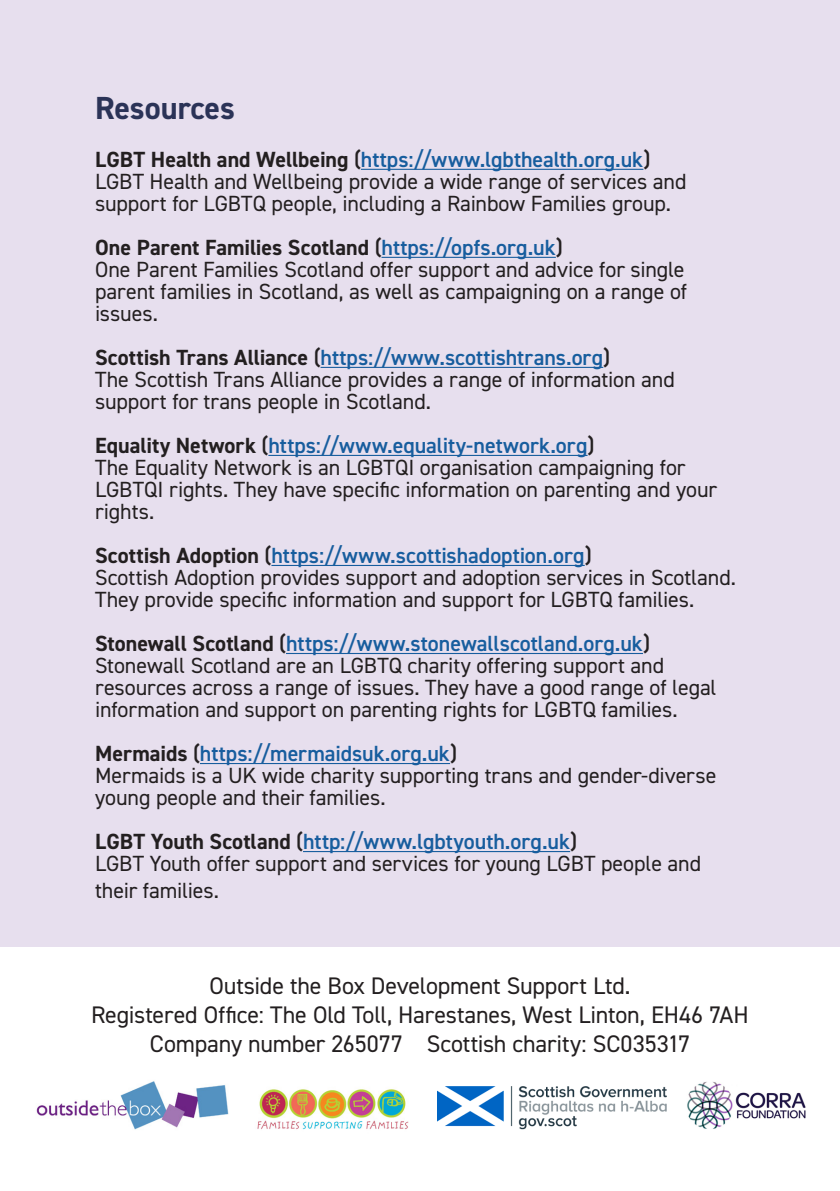
<style>
.page{position:relative;width:840px;height:1191px;background:#fff}
.page>*{position:absolute;margin:0;border:0;box-sizing:border-box;transform-origin:0 0}
.t1{font:700 32px "DIN2014";color:#2b3357}
.t2{font:24px "DIN2014";letter-spacing:-.005em;color:#231f20}
.t3{font:22px/22px "DIN2014";letter-spacing:-.005em;color:#231f20}
.t4{font:600 22px "DIN2014";color:#175d9e}
.t5{font:700 22px "DIN2014";color:#231f20}
.s1{font-weight:700;color:#231f20}
.s2{color:#231f20}
.s3{font-weight:600}
.s4{font-weight:600;color:#175d9e}
</style>
<div class="page">
<div style="left:0;top:0;width:839px;height:947px;background:#e7dfee"></div>
<hr style="left:360px;top:169px;width:283px;height:1px;background:#175d9e">
<hr style="left:381px;top:257px;width:174px;height:1px;background:#175d9e">
<hr style="left:320px;top:367px;width:283px;height:1px;background:#175d9e">
<hr style="left:268px;top:455px;width:319px;height:1px;background:#175d9e">
<hr style="left:271px;top:565px;width:313px;height:1px;background:#175d9e">
<hr style="left:286px;top:653px;width:356px;height:1px;background:#175d9e">
<hr style="left:200px;top:763px;width:250px;height:1px;background:#175d9e">
<hr style="left:303px;top:851px;width:267px;height:1px;background:#175d9e">
<img style="left:36px;top:1081px;width:193px;height:49px">
<img style="left:687px;top:1081px;width:119px;height:48px">
<img style="left:437px;top:1086px;width:229px;height:43px">
<img style="left:257px;top:1089px;width:152px;height:41px">
<p class="t1" style="left:95px;top:86px;width:141px">Resources</p>
<p class="t4" style="left:95px;top:145px;width:556px"><span class="s1">LGBT Health and Wellbeing</span> <span class="s2">(</span>https://www.lgbthealth.org.uk<span class="s2">)</span></p>
<p class="t3" style="left:95px;top:170px;width:592px">LGBT Health and Wellbeing provide a wide range of services and support for LGBTQ people, including a Rainbow Families group.</p>
<p class="t5" style="left:95px;top:233px;width:469px">One Parent Families Scotland <span class="s3">(</span><span class="s4">https://opfs.org.uk</span><span class="s3">)</span></p>
<p class="t3" style="left:95px;top:258px;width:593px;text-align:justify">One Parent Families Scotland offer support and advice for single parent families in Scotland, as well as campaigning on a range of issues.</p>
<p class="t4" style="left:95px;top:343px;width:516px"><span class="s1">Scottish Trans Alliance</span> <span class="s2">(</span>https://www.scottishtrans.org<span class="s2">)</span></p>
<p class="t3" style="left:95px;top:368px;width:581px">The Scottish Trans Alliance provides a range of information and support for trans people in Scotland.</p>
<p class="t4" style="left:95px;top:431px;width:500px"><span class="s1">Equality Network</span> <span class="s2">(</span>https://www.equality-network.org<span class="s2">)</span></p>
<p class="t3" style="left:95px;top:456px;width:623px">The Equality Network is an LGBTQI organisation campaigning for<br>LGBTQI rights. They have specific information on parenting and your rights.</p>
<p class="t4" style="left:95px;top:541px;width:498px"><span class="s1">Scottish Adoption</span> <span class="s2">(</span>https://www.scottishadoption.org<span class="s2">)</span></p>
<p class="t3" style="left:95px;top:566px;width:642px">Scottish Adoption provides support and adoption services in Scotland.<br>They provide specific information and support for LGBTQ families.</p>
<p class="t4" style="left:95px;top:629px;width:556px"><span class="s1">Stonewall Scotland</span> <span class="s2">(</span>https://www.stonewallscotland.org.uk<span class="s2">)</span></p>
<p class="t3" style="left:95px;top:654px;width:622px">Stonewall Scotland are an LGBTQ charity offering support and resources across a range of issues. They have a good range of legal information and support on parenting rights for LGBTQ families.</p>
<p class="t4" style="left:95px;top:739px;width:363px"><span class="s1">Mermaids</span> <span class="s2">(</span>https://mermaidsuk.org.uk<span class="s2">)</span></p>
<p class="t3" style="left:95px;top:764px;width:622px">Mermaids is a UK wide charity supporting trans and gender-diverse young people and their families.</p>
<p class="t4" style="left:95px;top:827px;width:483px"><span class="s1">LGBT Youth Scotland</span> <span class="s2">(</span>http://www.lgbtyouth.org.uk<span class="s2">)</span></p>
<p class="t3" style="left:95px;top:850px;width:607px;line-height:26.4px">LGBT Youth offer support and services for young LGBT people and their families.</p>
<p class="t2" style="left:209px;top:970px;width:422px">Outside the Box Development Support Ltd.</p>
<p class="t2" style="left:91px;top:999px;width:659px">Registered Office: The Old Toll, Harestanes, West Linton, EH46 7AH</p>
<p class="t2" style="left:150px;top:1028px;width:541px">Company number 265077 Scottish charity: SC035317</p>
</div>
